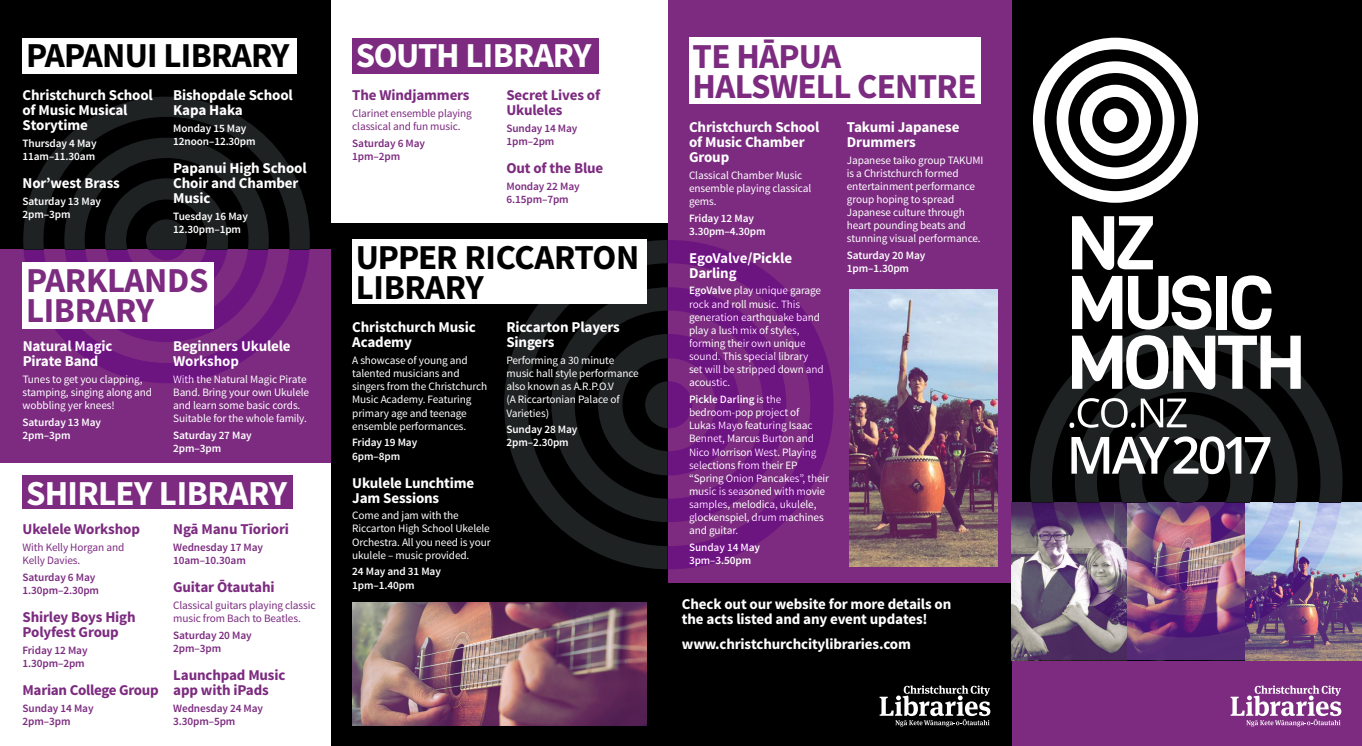
<style>
.page{position:relative;width:1362px;height:746px;background:#fff}
.page>*{position:absolute;margin:0;border:0;box-sizing:border-box;transform-origin:0 0}
.L_-_Heading{font:700 35px/30px "Source Sans Pro";letter-spacing:-.02em;color:#7c2b80}
.L_-_Heading-2{font:700 35px/30px "Source Sans Pro";letter-spacing:-.02em;color:#000001}
.L_-_Heading-3{font:700 35px "Source Sans Pro";letter-spacing:-.02em;color:#fff}
.L_-_Sub-heading{font:700 15px/15px "Source Sans Pro";letter-spacing:-.01em;color:#fff}
.L_-_Sub-heading-2{font:700 15px/15px "Source Sans Pro";letter-spacing:-.01em;color:#7c2b80}
.L_-_Body{font:11.25px/13.1px "Source Sans Pro";letter-spacing:-.01em;color:#fff}
.L_-_Body_bold{font:600 11.25px/13.1px "Source Sans Pro";letter-spacing:-.01em;color:#fff}
.L_-_Body_bold-2{font:600 11.25px/13.1px "Source Sans Pro";letter-spacing:-.01em;color:#7c2b80}
.L_-_Body-2{font:11.25px/13.1px "Source Sans Pro";letter-spacing:-.01em;color:#7c2b80}
.s1{font-weight:600}
</style>
<div class="page">
<div style="left:0;top:0;width:331px;height:250px;background:#000001"></div>
<div style="left:331px;top:223px;width:336px;height:523px;background:#000001"></div>
<div style="left:1011px;top:0;width:350px;height:746px;background:#000001"></div>
<div style="left:1011px;top:503px;width:350px;height:243px;background:#7c2b80"></div>
<svg style="left:1230px;top:685px;width:111px;height:41px"></svg>
<div style="left:0;top:250px;width:331px;height:213px;background:#7c2b80"></div>
<div style="left:667px;top:0;width:344px;height:583px;background:#7c2b80"></div>
<div style="left:352px;top:38px;width:247px;height:36px;background:#7c2b80"></div>
<div style="left:23px;top:475px;width:270px;height:34px;background:#7c2b80"></div>
<div style="left:689px;top:37px;width:291px;height:66px;background:#fff"></div>
<div style="left:667px;top:583px;width:344px;height:163px;background:#000001"></div>
<svg style="left:66px;top:97px;width:201px;height:41px"></svg>
<svg style="left:23px;top:138px;width:287px;height:245px"></svg>
<svg style="left:504px;top:240px;width:163px;height:329px"></svg>
<svg style="left:551px;top:287px;width:116px;height:235px"></svg>
<svg style="left:667px;top:240px;width:166px;height:329px"></svg>
<div style="left:23px;top:38px;width:274px;height:36px;background:#fff"></div>
<div style="left:352px;top:239px;width:294px;height:64px;background:#fff"></div>
<svg style="left:879px;top:685px;width:111px;height:41px"></svg>
<img style="left:849px;top:289px;width:149px;height:278px">
<div style="left:23px;top:262px;width:191px;height:66px;background:#fff"></div>
<img style="left:352px;top:602px;width:294px;height:123px">
<svg style="left:1127px;top:503px;width:234px;height:157px;background:#7c638c"></svg>
<svg style="left:1011px;top:503px;width:116px;height:157px;background:#7a6b81"></svg>
<svg style="left:1029px;top:325px;width:313px;height:178px"></svg>
<img style="left:1029px;top:503px;width:313px;height:134px">
<svg style="left:1032px;top:38px;width:165px;height:165px"></svg>
<svg style="left:1071px;top:216px;width:140px;height:113px"></svg>
<div style="left:1215px;top:276px;width:11px;height:53px;background:#fff"></div>
<svg style="left:1231px;top:275px;width:40px;height:54px"></svg>
<img style="left:1069px;top:335px;width:231px;height:257px">
<p class="L_-_Heading-2" style="left:26px;top:42px;width:265px">PAPANUI LIBRARY</p>
<p class="L_-_Sub-heading" style="left:23px;top:88px;width:132px">Christchurch School of Music Musical<br>Storytime</p>
<p class="L_-_Body_bold" style="left:23px;top:137px;width:76px">Thursday 4 May<br>11am–11.30am</p>
<p class="L_-_Sub-heading" style="left:23px;top:176px;width:99px">Nor’west Brass</p>
<p class="L_-_Body_bold" style="left:23px;top:195px;width:80px">Saturday 13 May<br>2pm–3pm</p>
<p class="L_-_Sub-heading" style="left:173px;top:88px;width:121px">Bishopdale School<br>Kapa Haka</p>
<p class="L_-_Body_bold" style="left:173px;top:122px;width:84px">Monday 15 May<br>12noon–12.30pm</p>
<p class="L_-_Sub-heading" style="left:173px;top:161px;width:135px">Papanui High School<br>Choir and Chamber<br>Music</p>
<p class="L_-_Body_bold" style="left:173px;top:210px;width:76px">Tuesday 16 May<br>12.30pm–1pm</p>
<p class="L_-_Heading" style="left:26px;top:266px;width:184px">PARKLANDS<br>LIBRARY</p>
<p class="L_-_Sub-heading" style="left:23px;top:339px;width:91px">Natural Magic<br>Pirate Band</p>
<p class="L_-_Body" style="left:23px;top:373px;width:131px">Tunes to get you clapping, stamping, singing along and wobbling yer knees!</p>
<p class="L_-_Body_bold" style="left:23px;top:416px;width:80px">Saturday 13 May<br>2pm–3pm</p>
<p class="L_-_Sub-heading" style="left:173px;top:339px;width:119px">Beginners Ukulele<br>Workshop</p>
<p class="L_-_Body" style="left:173px;top:373px;width:137px">With the Natural Magic Pirate<br>Band. Bring your own Ukulele and learn some basic cords.<br>Suitable for the whole family.</p>
<p class="L_-_Body_bold" style="left:173px;top:429px;width:80px">Saturday 27 May<br>2pm–3pm</p>
<p class="L_-_Heading-3" style="left:26px;top:471px;width:262px">SHIRLEY LIBRARY</p>
<p class="L_-_Sub-heading-2" style="left:23px;top:522px;width:119px">Ukelele Workshop</p>
<p class="L_-_Body-2" style="left:23px;top:541px;width:103px">With Kelly Horgan and<br>Kelly Davies.</p>
<p class="L_-_Body_bold-2" style="left:23px;top:571px;width:78px">Saturday 6 May<br>1.30pm–2.30pm</p>
<p class="L_-_Sub-heading-2" style="left:23px;top:610px;width:115px">Shirley Boys High<br>Polyfest Group</p>
<p class="L_-_Body_bold-2" style="left:23px;top:643px;width:67px">Friday 12 May<br>1.30pm–2pm</p>
<p class="L_-_Sub-heading-2" style="left:23px;top:683px;width:138px">Marian College Group</p>
<p class="L_-_Body_bold-2" style="left:23px;top:701px;width:73px">Sunday 14 May<br>2pm–3pm</p>
<p class="L_-_Sub-heading-2" style="left:173px;top:522px;width:117px">Ngā Manu Tīoriori</p>
<p class="L_-_Body_bold-2" style="left:173px;top:541px;width:91px">Wednesday 17 May<br>10am–10.30am</p>
<p class="L_-_Sub-heading-2" style="left:173px;top:580px;width:103px">Guitar Ōtautahi</p>
<p class="L_-_Body-2" style="left:173px;top:599px;width:144px">Classical guitars playing classic music from Bach to Beatles.</p>
<p class="L_-_Body_bold-2" style="left:173px;top:628px;width:80px">Saturday 20 May<br>2pm–3pm</p>
<p class="L_-_Sub-heading-2" style="left:173px;top:668px;width:114px">Launchpad Music app with iPads</p>
<p class="L_-_Body_bold-2" style="left:173px;top:701px;width:91px">Wednesday 24 May<br>3.30pm–5pm</p>
<p class="L_-_Heading-3" style="left:356px;top:33px;width:237px">SOUTH LIBRARY</p>
<p class="L_-_Sub-heading-2" style="left:352px;top:88px;width:119px">The Windjammers</p>
<p class="L_-_Body-2" style="left:352px;top:107px;width:121px">Clarinet ensemble playing classical and fun music.</p>
<p class="L_-_Body_bold-2" style="left:352px;top:137px;width:74px">Saturday 6 May<br>1pm–2pm</p>
<p class="L_-_Sub-heading-2" style="left:506px;top:88px;width:95px">Secret Lives of<br>Ukuleles</p>
<p class="L_-_Body_bold-2" style="left:506px;top:122px;width:73px">Sunday 14 May<br>1pm–2pm</p>
<p class="L_-_Sub-heading-2" style="left:506px;top:161px;width:98px">Out of the Blue</p>
<p class="L_-_Body_bold-2" style="left:506px;top:180px;width:75px">Monday 22 May<br>6.15pm–7pm</p>
<p class="L_-_Heading-2" style="left:356px;top:243px;width:285px">UPPER RICCARTON<br>LIBRARY</p>
<p class="L_-_Sub-heading" style="left:352px;top:320px;width:125px">Christchurch Music<br>Academy</p>
<p class="L_-_Body" style="left:352px;top:354px;width:136px">A showcase of young and talented musicians and singers from the Christchurch<br>Music Academy. Featuring primary age and teenage ensemble performances.</p>
<p class="L_-_Body_bold" style="left:352px;top:436px;width:67px">Friday 19 May<br>6pm–8pm</p>
<p class="L_-_Sub-heading" style="left:352px;top:476px;width:124px">Ukulele Lunchtime<br>Jam Sessions</p>
<p class="L_-_Body" style="left:352px;top:509px;width:140px">Come and jam with the<br>Riccarton High School Ukelele<br>Orchestra. All you need is your ukulele – music provided.</p>
<p class="L_-_Body_bold" style="left:352px;top:565px;width:90px">24 May and 31 May<br>1pm–1.40pm</p>
<p class="L_-_Sub-heading" style="left:506px;top:320px;width:115px">Riccarton Players<br>Singers</p>
<p class="L_-_Body" style="left:506px;top:354px;width:134px">Performing a 30 minute music hall style performance also known as A.R.P.O.V<br>(A Riccartonian Palace of<br>Varieties)</p>
<p class="L_-_Body_bold" style="left:506px;top:423px;width:73px">Sunday 28 May<br>2pm–2.30pm</p>
<p class="L_-_Heading" style="left:692px;top:43px;width:285px">TE HĀPUA<br>HALSWELL CENTRE</p>
<p class="L_-_Sub-heading" style="left:689px;top:120px;width:132px">Christchurch School of Music Chamber<br>Group</p>
<p class="L_-_Body" style="left:689px;top:168px;width:124px">Classical Chamber Music ensemble playing classical gems.</p>
<p class="L_-_Body_bold" style="left:689px;top:211px;width:78px">Friday 12 May<br>3.30pm–4.30pm</p>
<p class="L_-_Sub-heading" style="left:689px;top:251px;width:105px">EgoValve/Pickle<br>Darling</p>
<p class="L_-_Body" style="left:689px;top:284px;width:136px"><span class="s1">EgoValve</span> play unique garage rock and roll music. This generation earthquake band play a lush mix of styles, forming their own unique sound. This special library set will be stripped down and acoustic.</p>
<p class="L_-_Body" style="left:689px;top:393px;width:142px"><span class="s1">Pickle Darling</span> is the bedroom-pop project of<br>Lukas Mayo featuring Isaac<br>Bennet, Marcus Burton and<br>Nico Morrison West. Playing selections from their EP “Spring Onion Pancakes”, their music is seasoned with movie samples, melodica, ukulele, glockenspiel, drum machines and guitar.</p>
<p class="L_-_Body_bold" style="left:689px;top:541px;width:73px">Sunday 14 May<br>3pm–3.50pm</p>
<p class="L_-_Sub-heading" style="left:846px;top:120px;width:114px">Takumi Japanese<br>Drummers</p>
<p class="L_-_Body" style="left:846px;top:153px;width:138px">Japanese taiko group TAKUMI is a Christchurch formed entertainment performance group hoping to spread<br>Japanese culture through heart pounding beats and stunning visual performance.</p>
<p class="L_-_Body_bold" style="left:846px;top:249px;width:80px">Saturday 20 May<br>1pm–1.30pm</p>
<p class="L_-_Sub-heading" style="left:682px;top:597px;width:271px">Check out our website for more details on the acts listed and any event updates!</p>
<p class="L_-_Sub-heading" style="left:682px;top:637px;width:230px">www.christchurchcitylibraries.com</p>
</div>
